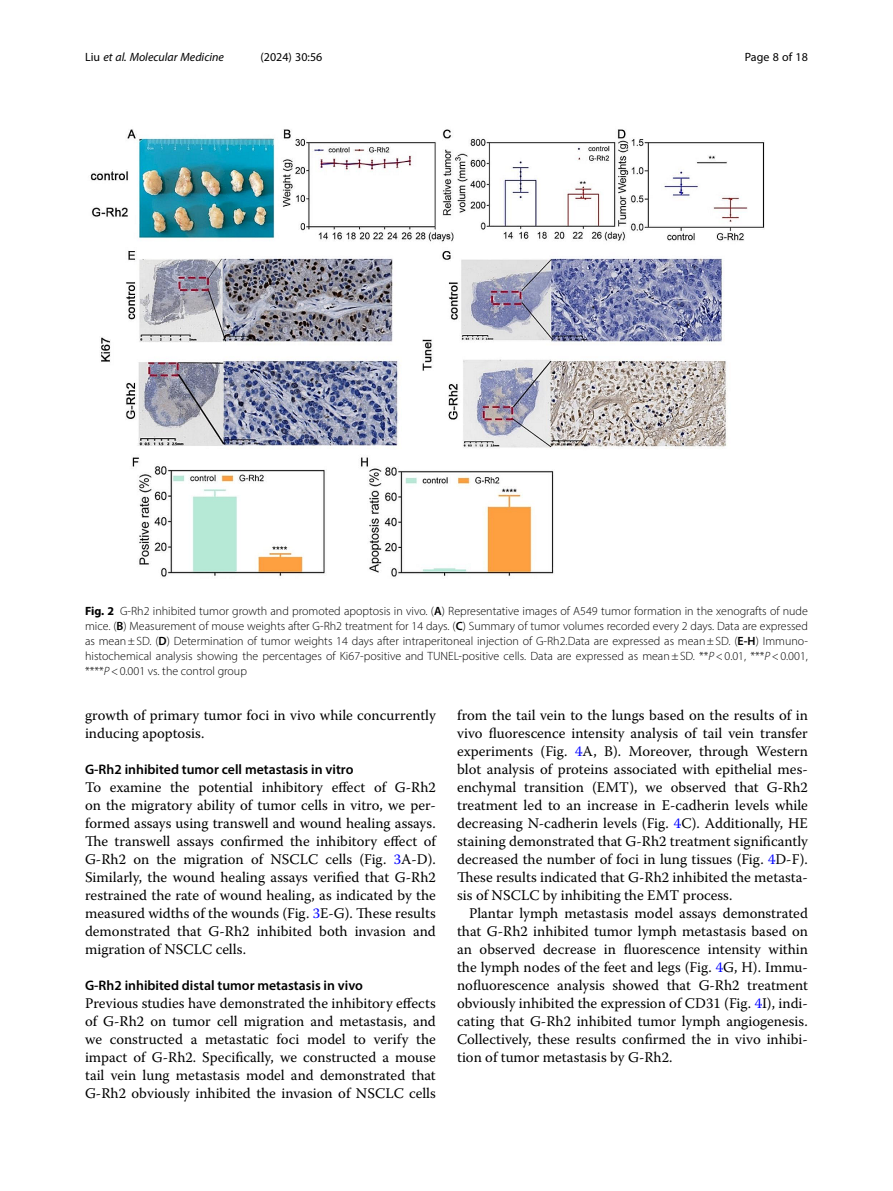
<style>
.page{position:relative;width:893px;height:1191px;background:#fff}
.page>*{position:absolute;margin:0;border:0;box-sizing:border-box;transform-origin:0 0}
.Body_Text{font:14.7px/18px "Warnock Pro";color:#000;text-align:justify}
.Body_Text_Indent{font:14.7px/18px "Warnock Pro";color:#000;text-align:justify}
.Head_2{font:600 13.8px "Myriad Pro";color:#000}
.Figure_Caption{font:300 12px/15px "Myriad Pro";color:#000;text-align:justify}
.t1{font:italic 12px "Myriad Pro";color:#000}
.t2{font:12px "Myriad Pro";color:#000}
.s1{font-style:normal}
.s2{font-weight:700}
.s3{font-weight:600}
.s4{font-style:italic}
.s5{color:#00f}
</style>
<div class="page">
<img style="left:90px;top:129px;width:675px;height:449px">
<p class="t1" style="left:85px;top:50px;width:140px"><span class="s1">Liu</span> et al. Molecular Medicine</p>
<p class="t2" style="left:260px;top:50px;width:63px">(2024) 30:56</p>
<p class="t2" style="left:745px;top:50px;width:65px">Page 8 of 18</p>
<p class="Figure_Caption" style="left:85px;top:603px;width:724px"><span class="s2">Fig. 2</span> G-Rh2 inhibited tumor growth and promoted apoptosis in vivo. (<span class="s3">A</span>) Representative images of A549 tumor formation in the xenografts of nude mice. (<span class="s3">B</span>) Measurement of mouse weights after G-Rh2 treatment for 14 days. (<span class="s3">C</span>) Summary of tumor volumes recorded every 2 days. Data are expressed as mean±SD. (<span class="s3">D</span>) Determination of tumor weights 14 days after intraperitoneal injection of G-Rh2.Data are expressed as mean±SD. (<span class="s3">E-H</span>) Immuno&shy;histochemical analysis showing the percentages of Ki67-positive and TUNEL-positive cells. Data are expressed as mean±SD. **<span class="s4">P</span>&lt;0.01, ***<span class="s4">P</span>&lt;0.001, ****<span class="s4">P</span>&lt;0.001 vs. the control group</p>
<p class="Body_Text" style="left:85px;top:706px;width:352px">growth of primary tumor foci in vivo while concurrently inducing apoptosis.</p>
<p class="Head_2" style="left:85px;top:761px;width:270px">G-Rh2 inhibited tumor cell metastasis in vitro</p>
<p class="Body_Text" style="left:85px;top:778px;width:352px">To examine the potential inhibitory effect of G-Rh2 on the migratory ability of tumor cells in vitro, we per&shy;formed assays using transwell and wound healing assays.<br>The transwell assays confirmed the inhibitory effect of G-Rh2 on the migration of NSCLC cells (Fig. <span class="s5">3</span>A-D).<br>Similarly, the wound healing assays verified that G-Rh2 restrained the rate of wound healing, as indicated by the measured widths of the wounds (Fig. <span class="s5">3</span>E-G). These results demonstrated that G-Rh2 inhibited both invasion and migration of NSCLC cells.</p>
<p class="Head_2" style="left:85px;top:977px;width:280px">G-Rh2 inhibited distal tumor metastasis in vivo</p>
<p class="Body_Text" style="left:85px;top:994px;width:352px">Previous studies have demonstrated the inhibitory effects of G-Rh2 on tumor cell migration and metastasis, and we constructed a metastatic foci model to verify the impact of G-Rh2. Specifically, we constructed a mouse tail vein lung metastasis model and demonstrated that G-Rh2 obviously inhibited the invasion of NSCLC cells</p>
<p class="Body_Text" style="left:457px;top:706px;width:352px">from the tail vein to the lungs based on the results of in vivo fluorescence intensity analysis of tail vein transfer experiments (Fig. <span class="s5">4</span>A, B). Moreover, through Western blot analysis of proteins associated with epithelial mes&shy;enchymal transition (EMT), we observed that G-Rh2 treatment led to an increase in E-cadherin levels while decreasing N-cadherin levels (Fig. <span class="s5">4</span>C). Additionally, HE staining demonstrated that G-Rh2 treatment significantly decreased the number of foci in lung tissues (Fig. <span class="s5">4</span>D-F).<br>These results indicated that G-Rh2 inhibited the metasta&shy;sis of NSCLC by inhibiting the EMT process.</p>
<p class="Body_Text_Indent" style="left:457px;top:904px;width:352px;text-indent:12px">Plantar lymph metastasis model assays demonstrated that G-Rh2 inhibited tumor lymph metastasis based on an observed decrease in fluorescence intensity within the lymph nodes of the feet and legs (Fig. <span class="s5">4</span>G, H). Immu&shy;nofluorescence analysis showed that G-Rh2 treatment obviously inhibited the expression of CD31 (Fig. <span class="s5">4</span>I), indi&shy;cating that G-Rh2 inhibited tumor lymph angiogenesis.<br>Collectively, these results confirmed the in vivo inhibi&shy;tion of tumor metastasis by G-Rh2.</p>
</div>
